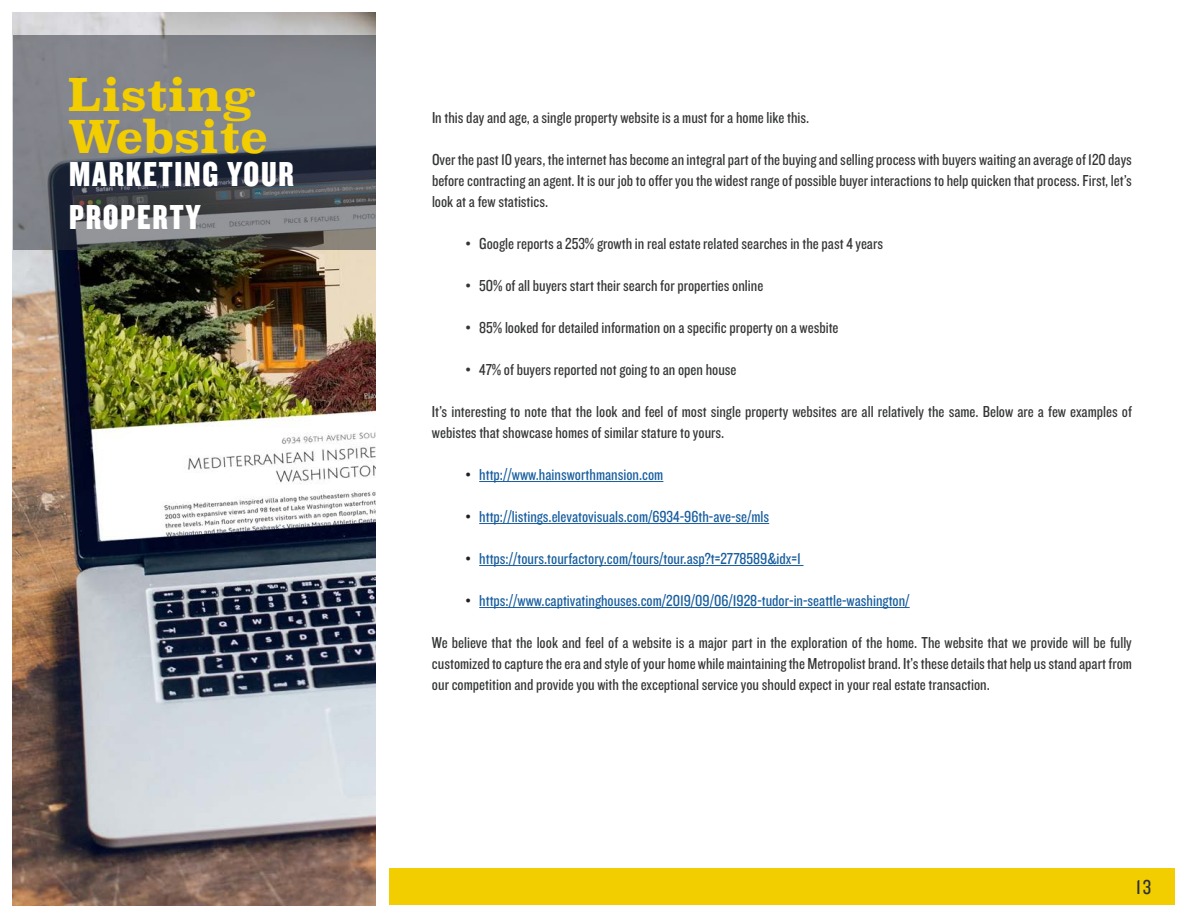
<style>
.page{position:relative;width:1188px;height:918px;background:#fff}
.page>*{position:absolute;margin:0;border:0;box-sizing:border-box;transform-origin:0 0}
.t1{font:700 45px "Superclarendon Rg";color:#f2cd00}
.t2{font:36px/43.2px "Knockout HTF69 Full Liteweight";letter-spacing:.05em;color:#fff}
.t3{font:21px "Knockout HTF29 Junior Liteweight";color:#2c3039}
.t4{font:16.5px/21px "Knockout HTF29 Junior Liteweight";color:#343535;text-align:justify}
.t5{font:16.5px "Knockout HTF29 Junior Liteweight";color:#175d9e}
.s1{color:#231f20}
</style>
<div class="page">
<div style="left:271px;top:869px;width:903px;height:36px;background:#f2cd00"></div>
<div style="left:13px;top:13px;width:376px;height:892px;background:#fff"></div>
<img style="left:13px;top:13px;width:363px;height:892px">
<svg style="left:13px;top:35px;width:363px;height:214px;background:#6a6e74"></svg>
<hr style="left:479px;top:481px;width:184px;height:1px;background:#175d9e">
<hr style="left:479px;top:523px;width:290px;height:1px;background:#175d9e">
<hr style="left:479px;top:565px;width:325px;height:1px;background:#175d9e">
<hr style="left:479px;top:607px;width:431px;height:1px;background:#175d9e">
<p class="t1" style="left:68px;top:69px;width:191px">Listing</p>
<p class="t1" style="left:68px;top:111px;width:202px">Website</p>
<p class="t2" style="left:69px;top:153px;width:226px">MARKETING YOUR<br>PROPERTY</p>
<p class="t4" style="left:432px;top:107px;width:379px">In this day and age, a single property website is a must for a home like this.</p>
<p class="t4" style="left:432px;top:149px;width:701px">Over the past 10 years, the internet has become an integral part of the buying and selling process with buyers waiting an average of 120 days before contracting an agent. It is our job to offer you the widest range of possible buyer interactions to help quicken that process. First, let’s look at a few statistics.</p>
<p class="t4" style="left:466px;top:233px;width:419px">• Google reports a 253% growth in real estate related searches in the past 4 years</p>
<p class="t4" style="left:466px;top:275px;width:299px">• 50% of all buyers start their search for properties online</p>
<p class="t4" style="left:466px;top:317px;width:374px">• 85% looked for detailed information on a specific property on a wesbite</p>
<p class="t4" style="left:466px;top:359px;width:272px">• 47% of buyers reported not going to an open house</p>
<p class="t4" style="left:432px;top:401px;width:701px">It’s interesting to note that the look and feel of most single property websites are all relatively the same. Below are a few examples of webistes that showcase homes of similar stature to yours.</p>
<p class="t5" style="left:466px;top:466px;width:199px"><span class="s1">•</span> http://www.hainsworthmansion.com</p>
<p class="t5" style="left:466px;top:508px;width:305px"><span class="s1">•</span> http://listings.elevatovisuals.com/6934-96th-ave-se/mls</p>
<p class="t5" style="left:466px;top:550px;width:337px"><span class="s1">•</span> https://tours.tourfactory.com/tours/tour.asp?t=2778589&amp;idx=1</p>
<p class="t5" style="left:466px;top:592px;width:445px"><span class="s1">•</span> https://www.captivatinghouses.com/2019/09/06/1928-tudor-in-seattle-washington/</p>
<p class="t4" style="left:432px;top:632px;width:701px">We believe that the look and feel of a website is a major part in the exploration of the home. The website that we provide will be fully customized to capture the era and style of your home while maintaining the Metropolist brand. It’s these details that help us stand apart from our competition and provide you with the exceptional service you should expect in your real estate transaction.</p>
<p class="t3" style="left:1136px;top:876px;width:17px">13</p>
</div>
